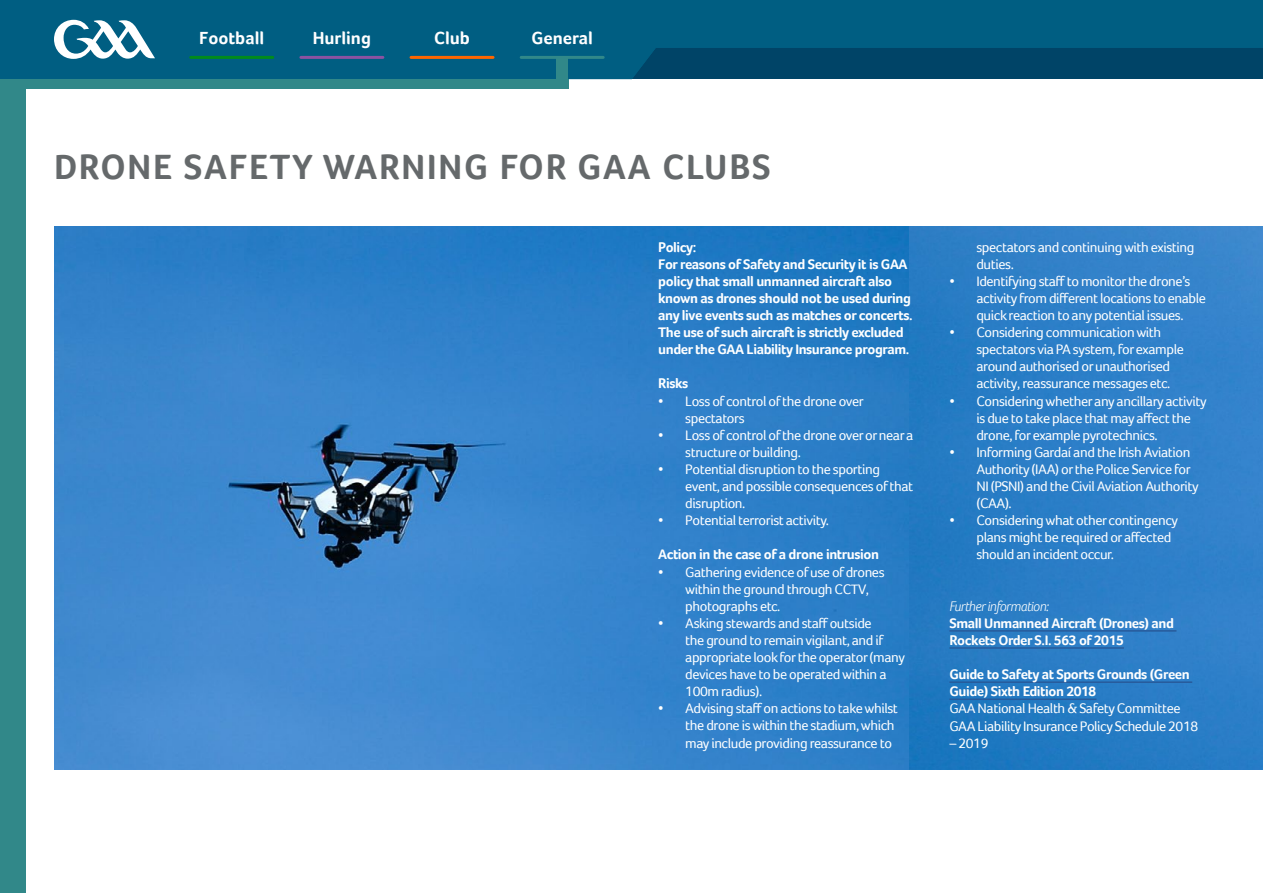
<style>
.page{position:relative;width:1263px;height:893px;background:#fff}
.page>*{position:absolute;margin:0;border:0;box-sizing:border-box;transform-origin:0 0}
.t1{font:700 36px "Foco";letter-spacing:.05em;color:#65696b}
.t2{font:700 18px "Foco";color:#fff}
.t3{font:14.25px/17.1px "Foco";letter-spacing:-.03em;color:#fff}
.t4{font:700 14.25px/17.1px "Foco";letter-spacing:-.03em;color:#fff}
.t5{font:italic 300 14.25px "Foco";letter-spacing:-.03em;color:#fff}
</style>
<div class="page">
<svg style="left:0;top:0;width:1263px;height:79px;background:#00587c"></svg>
<hr style="left:191px;top:56px;width:82px;height:3px;background:#018b1c">
<hr style="left:301px;top:56px;width:82px;height:3px;background:#8b52a1">
<hr style="left:411px;top:56px;width:82px;height:3px;background:#f60">
<hr style="left:521px;top:56px;width:82px;height:3px;background:#318889">
<div style="left:556px;top:57px;width:12px;height:22px;background:#318889"></div>
<div style="left:0;top:79px;width:568px;height:10px;background:#318889"></div>
<div style="left:0;top:87px;width:26px;height:806px;background:#318889"></div>
<svg style="left:54px;top:20px;width:101px;height:39px"></svg>
<img style="left:54px;top:226px;width:855px;height:544px">
<img style="left:909px;top:226px;width:354px;height:544px">
<hr style="left:949px;top:630px;width:227px;height:2px;background:#275b9b">
<hr style="left:949px;top:647px;width:175px;height:2px;background:#275b9b">
<hr style="left:949px;top:681px;width:243px;height:2px;background:#275b9b">
<hr style="left:949px;top:698px;width:147px;height:2px;background:#275b9b">
<p class="t2" style="left:199px;top:27px;width:66px">Football</p>
<p class="t2" style="left:313px;top:27px;width:60px">Hurling</p>
<p class="t2" style="left:434px;top:27px;width:37px">Club</p>
<p class="t2" style="left:531px;top:27px;width:63px">General</p>
<h1 class="t1" style="left:54px;top:146px;width:718px">DRONE SAFETY WARNING FOR GAA CLUBS</h1>
<p class="t4" style="left:658px;top:238px;width:256px">Policy:<br>For reasons of Safety and Security it is GAA policy that small unmanned aircraft also known as drones should not be used during any live events such as matches or concerts.<br>The use of such aircraft is strictly excluded under the GAA Liability Insurance program.</p>
<p class="t4" style="left:658px;top:375px;width:31px">Risks</p>
<p class="t3" style="left:685px;top:392px;width:180px;text-indent:-27px">• Loss of control of the drone over spectators</p>
<p class="t3" style="left:685px;top:426px;width:230px;text-indent:-27px">• Loss of control of the drone over or near a structure or building.</p>
<p class="t3" style="left:685px;top:460px;width:230px;text-indent:-27px">• Potential disruption to the sporting event, and possible consequences of that disruption.</p>
<p class="t3" style="left:658px;top:512px;width:172px">• Potential terrorist activity.</p>
<p class="t4" style="left:658px;top:546px;width:222px">Action in the case of a drone intrusion</p>
<p class="t3" style="left:685px;top:563px;width:201px;text-indent:-27px">• Gathering evidence of use of drones within the ground through CCTV, photographs etc.</p>
<p class="t3" style="left:685px;top:614px;width:221px;text-indent:-27px">• Asking stewards and staff outside<br>the ground to remain vigilant, and if appropriate look for the operator (many devices have to be operated within a<br>100m radius).</p>
<p class="t3" style="left:685px;top:700px;width:214px;text-indent:-27px">• Advising staff on actions to take whilst the drone is within the stadium, which may include providing reassurance to</p>
<p class="t3" style="left:976px;top:238px;width:219px">spectators and continuing with existing duties.</p>
<p class="t3" style="left:976px;top:272px;width:231px;text-indent:-27px">• Identifying staff to monitor the drone’s activity from different locations to enable quick reaction to any potential issues.</p>
<p class="t3" style="left:976px;top:324px;width:209px;text-indent:-27px">• Considering communication with spectators via PA system, for example around authorised or unauthorised activity, reassurance messages etc.</p>
<p class="t3" style="left:976px;top:392px;width:232px;text-indent:-27px">• Considering whether any ancillary activity is due to take place that may affect the drone, for example pyrotechnics.</p>
<p class="t3" style="left:976px;top:443px;width:224px;text-indent:-27px">• Informing Gardaí and the Irish Aviation Authority (IAA) or the Police Service for NI (PSNI) and the Civil Aviation Authority (CAA).</p>
<p class="t3" style="left:976px;top:512px;width:203px;text-indent:-27px">• Considering what other contingency plans might be required or affected should an incident occur.</p>
<p class="t5" style="left:949px;top:596px;width:101px">Further information:</p>
<p class="t4" style="left:949px;top:614px;width:226px">Small Unmanned Aircraft (Drones) and<br>Rockets Order S.I. 563 of 2015</p>
<p class="t4" style="left:949px;top:666px;width:242px">Guide to Safety at Sports Grounds (Green<br>Guide) Sixth Edition 2018</p>
<p class="t3" style="left:949px;top:700px;width:250px">GAA National Health &amp; Safety Committee<br>GAA Liability Insurance Policy Schedule 2018</p>
<p class="t3" style="left:949px;top:734px;width:41px">– 2019</p>
</div>
